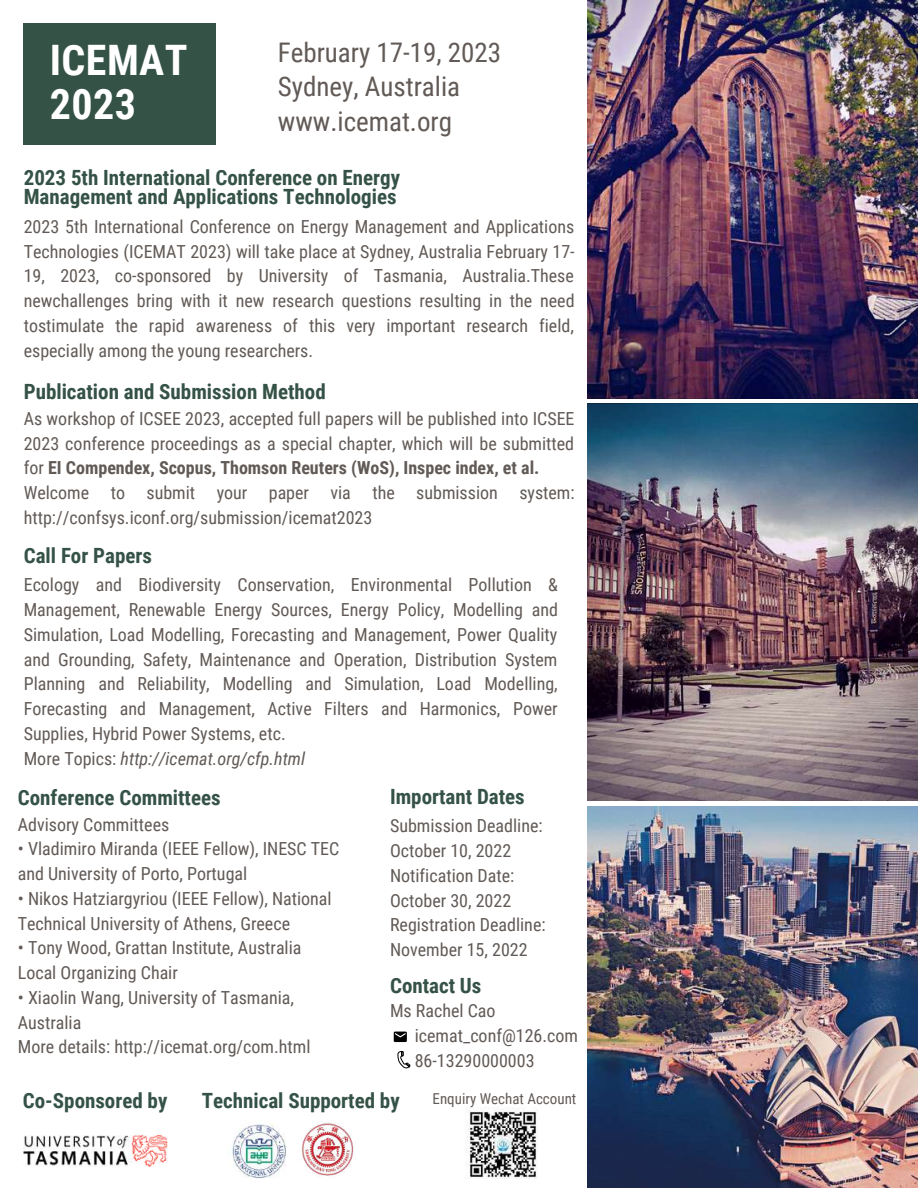
<style>
.page{position:relative;width:918px;height:1188px;background:#fff}
.page>*{position:absolute;margin:0;border:0;box-sizing:border-box;transform-origin:0 0}
.t1{font:700 42px/43.8px "Roboto Condensed";letter-spacing:.01em;color:#fff}
.t2{font:27px/34.8px "Roboto Condensed";color:#615a56}
.t3{font:700 21px/19.2px "Roboto Condensed";color:#355247}
.t4{font:18px/24.8px "Roboto Condensed";color:#615a56}
.t5{font:15px "Roboto Condensed";color:#615a56}
.s1{font-weight:700}
.s2{font-style:italic}
</style>
<div class="page">
<div style="left:24px;top:23px;width:192px;height:121px;background:#355247"></div>
<img style="left:587px;top:807px;width:331px;height:381px">
<img style="left:587px;top:0;width:331px;height:398px">
<img style="left:587px;top:404px;width:331px;height:397px">
<svg style="left:394px;top:1032px;width:13px;height:10px"></svg>
<svg style="left:398px;top:1051px;width:12px;height:17px"></svg>
<img style="left:232px;top:1123px;width:54px;height:55px">
<img style="left:302px;top:1123px;width:52px;height:53px">
<img style="left:466px;top:1109px;width:72px;height:70px">
<img style="left:24px;top:1136px;width:144px;height:30px">
<h1 class="t1" style="left:50px;top:39px;width:139px">ICEMAT<br>2023</h1>
<h2 class="t2" style="left:278px;top:35px;width:225px">February 17-19, 2023<br>Sydney, Australia www.icemat.org</h2>
<p class="t3" style="left:24px;top:168px;width:378px">2023 5th International Conference on Energy<br>Management and Applications Technologies</p>
<p class="t4" style="left:24px;top:214px;width:552px;text-align:justify">2023 5th International Conference on Energy Management and Applications Technologies (ICEMAT 2023) will take place at Sydney, Australia February 17- 19, 2023, co-sponsored by University of Tasmania, Australia.These newchallenges bring with it new research questions resulting in the need tostimulate the rapid awareness of this very important research field, especially among the young researchers.</p>
<p class="t3" style="left:24px;top:382px;width:304px">Publication and Submission Method</p>
<p class="t4" style="left:24px;top:406px;width:552px">As workshop of ICSEE 2023, accepted full papers will be published into ICSEE 2023 conference proceedings as a special chapter, which will be submitted for <span class="s1">EI Compendex, Scopus, Thomson Reuters (WoS), Inspec index, et al.<br></span>Welcome to submit your paper via the submission system: http://confsys.iconf.org/submission/icemat2023</p>
<p class="t3" style="left:24px;top:546px;width:130px">Call For Papers</p>
<p class="t4" style="left:24px;top:573px;width:536px">Ecology and Biodiversity Conservation, Environmental Pollution &amp; Management, Renewable Energy Sources, Energy Policy, Modelling and Simulation, Load Modelling, Forecasting and Management, Power Quality and Grounding, Safety, Maintenance and Operation, Distribution System Planning and Reliability, Modelling and Simulation, Load Modelling, Forecasting and Management, Active Filters and Harmonics, Power Supplies, Hybrid Power Systems, etc.<br>More Topics: <span class="s2">http://icemat.org/cfp.html</span></p>
<p class="t3" style="left:18px;top:788px;width:204px">Conference Committees</p>
<p class="t4" style="left:18px;top:812px;width:153px">Advisory Committees</p>
<p class="t4" style="left:18px;top:837px;width:323px">• Vladimiro Miranda (IEEE Fellow), INESC TEC and University of Porto, Portugal</p>
<p class="t4" style="left:18px;top:886px;width:315px">• Nikos Hatziargyriou (IEEE Fellow), National<br>Technical University of Athens, Greece</p>
<p class="t4" style="left:18px;top:936px;width:285px">• Tony Wood, Grattan Institute, Australia<br>Local Organizing Chair</p>
<p class="t4" style="left:18px;top:985px;width:294px">• Xiaolin Wang, University of Tasmania,<br>Australia<br>More details: http://icemat.org/com.html</p>
<p class="t3" style="left:390px;top:787px;width:136px">Important Dates</p>
<p class="t4" style="left:390px;top:814px;width:157px">Submission Deadline:<br>October 10, 2022<br>Notification Date:<br>October 30, 2022<br>Registration Deadline:<br>November 15, 2022</p>
<p class="t3" style="left:390px;top:976px;width:93px">Contact Us</p>
<p class="t4" style="left:415px;top:999px;width:165px;text-indent:-25px">Ms Rachel Cao icemat_conf@126.com<br>86-13290000003</p>
<p class="t3" style="left:23px;top:1092px;width:146px">Co-Sponsored by</p>
<p class="t3" style="left:202px;top:1092px;width:200px">Technical Supported by</p>
<p class="t5" style="left:433px;top:1090px;width:145px">Enquiry Wechat Account</p>
</div>
